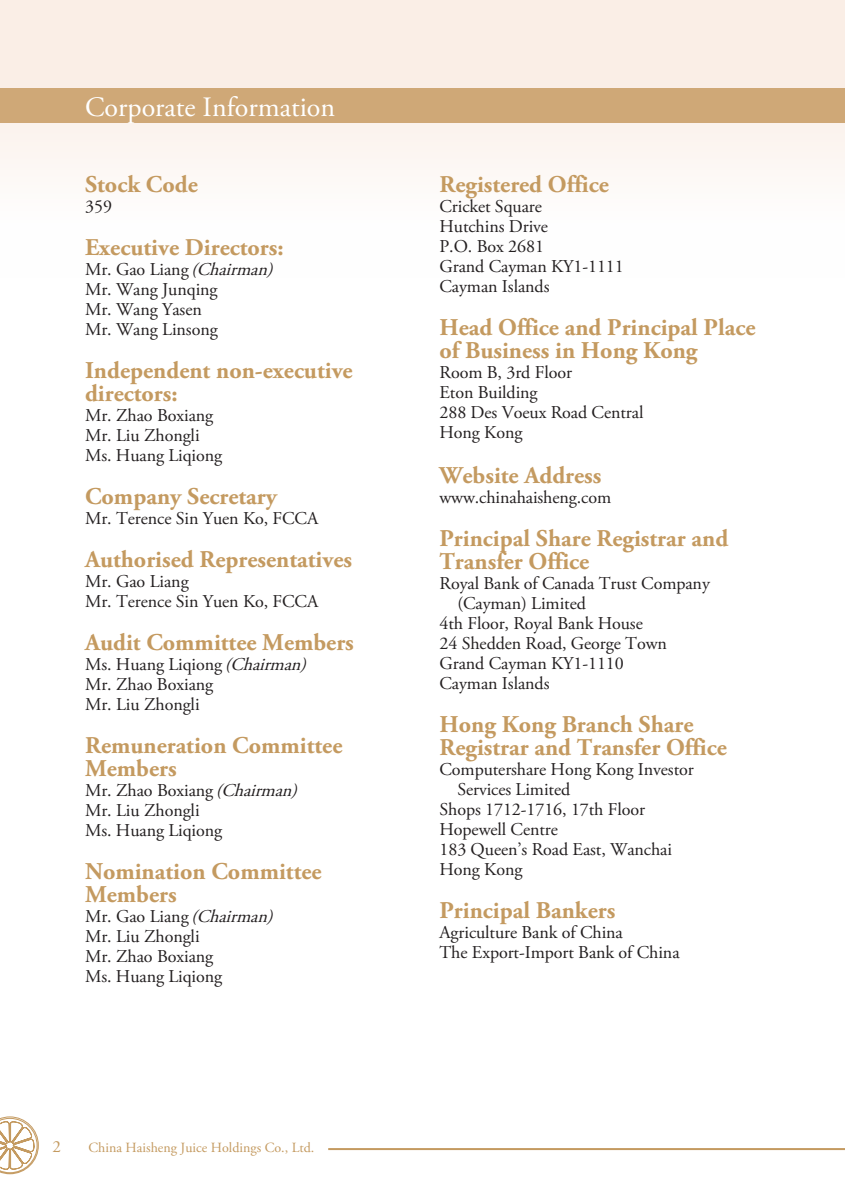
<style>
.page{position:relative;width:845px;height:1191px;background:#fff}
.page>*{position:absolute;margin:0;border:0;box-sizing:border-box;transform-origin:0 0}
.t1{font:28px "Adobe Garamond Pro";color:#fff}
.t2{font:700 24px/23px "Adobe Garamond Pro";color:#c49a60}
.t3{font:18px/20px "Adobe Garamond Pro";letter-spacing:-.005em;color:#231f20}
.t4{font:17px "Adobe Garamond Pro";color:#c49a60}
.t5{font:14px "Adobe Garamond Pro";color:#c49a60}
.s1{font-style:italic}
</style>
<div class="page">
<div style="left:0;top:0;width:845px;height:278px;background:#fcf6f2"></div>
<div style="left:0;top:88px;width:845px;height:34px;background:#cfa877"></div>
<hr style="left:328px;top:1148px;width:517px;height:2px;background:#c49a60">
<svg style="left:0;top:1116px;width:39px;height:59px"></svg>
<h1 class="t1" style="left:85px;top:90px;width:252px">Corporate Information</h1>
<h2 class="t2" style="left:85px;top:173px;width:114px">Stock Code</h2>
<p class="t3" style="left:85px;top:196px;width:28px">359</p>
<h2 class="t2" style="left:85px;top:236px;width:200px">Executive Directors:</h2>
<p class="t3" style="left:85px;top:259px;width:195px">M r . G a o L i a n g <span class="s1">(Chairman)<br></span>Mr. Wang Junqing<br>Mr. Wang Yasen<br>Mr. Wang Linsong</p>
<h2 class="t2" style="left:85px;top:359px;width:269px">Independent non-executive directors:</h2>
<p class="t3" style="left:85px;top:405px;width:139px">Mr. Zhao Boxiang<br>Mr. Liu Zhongli<br>Ms. Huang Liqiong</p>
<h2 class="t2" style="left:85px;top:485px;width:193px">Company Secretary</h2>
<p class="t3" style="left:85px;top:508px;width:235px">Mr. Terence Sin Yuen Ko, FCCA</p>
<h2 class="t2" style="left:85px;top:548px;width:268px">Authorised Representatives</h2>
<p class="t3" style="left:85px;top:571px;width:235px">Mr. Gao Liang<br>Mr. Terence Sin Yuen Ko, FCCA</p>
<h2 class="t2" style="left:85px;top:631px;width:270px">Audit Committee Members</h2>
<p class="t3" style="left:85px;top:654px;width:229px">Ms. Huang Liqiong <span class="s1">(Chairman)<br></span>Mr. Zhao Boxiang<br>Mr. Liu Zhongli</p>
<h2 class="t2" style="left:85px;top:734px;width:259px">Remuneration Committee<br>Members</h2>
<p class="t3" style="left:85px;top:780px;width:220px">Mr. Zhao Boxiang <span class="s1">(Chairman)<br></span>Mr. Liu Zhongli<br>Ms. Huang Liqiong</p>
<h2 class="t2" style="left:85px;top:860px;width:238px">Nomination Committee<br>Members</h2>
<p class="t3" style="left:85px;top:906px;width:195px">M r . G a o L i a n g <span class="s1">(Chairman)<br></span>Mr. Liu Zhongli<br>Mr. Zhao Boxiang<br>Ms. Huang Liqiong</p>
<p class="t4" style="left:52px;top:1136px;width:10px">2</p>
<p class="t5" style="left:89px;top:1138px;width:227px">China Haisheng Juice Holdings Co., Ltd.</p>
<h2 class="t2" style="left:439px;top:173px;width:171px">Registered Office</h2>
<p class="t3" style="left:439px;top:196px;width:186px">Cricket Square<br>Hutchins Drive<br>P.O. Box 2681<br>Grand Cayman KY1-1111<br>Cayman Islands</p>
<h2 class="t2" style="left:439px;top:316px;width:317px">Head Office and Principal Place of Business in Hong Kong</h2>
<p class="t3" style="left:439px;top:362px;width:205px">Room B, 3rd Floor<br>Eton Building<br>288 Des Voeux Road Central<br>Hong Kong</p>
<h2 class="t2" style="left:439px;top:464px;width:163px">Website Address</h2>
<p class="t3" style="left:439px;top:487px;width:173px">www.chinahaisheng.com</p>
<h2 class="t2" style="left:439px;top:527px;width:290px">Principal Share Registrar and<br>Transfer Office</h2>
<p class="t3" style="left:439px;top:573px;width:272px">Royal Bank of Canada Trust Company</p>
<p class="t3" style="left:457px;top:593px;width:130px">(Cayman) Limited</p>
<p class="t3" style="left:439px;top:613px;width:205px">4th Floor, Royal Bank House</p>
<p class="t3" style="left:439px;top:633px;width:229px">24 Shedden Road, George Town</p>
<p class="t3" style="left:439px;top:653px;width:186px">Grand Cayman KY1-1110</p>
<p class="t3" style="left:439px;top:673px;width:111px">Cayman Islands</p>
<h2 class="t2" style="left:439px;top:713px;width:289px">Hong Kong Branch Share<br>Registrar and Transfer Office</h2>
<p class="t3" style="left:439px;top:759px;width:256px">Computershare Hong Kong Investor</p>
<p class="t3" style="left:457px;top:779px;width:114px">Services Limited</p>
<p class="t3" style="left:439px;top:799px;width:207px">Shops 1712-1716, 17th Floor</p>
<p class="t3" style="left:439px;top:819px;width:120px">Hopewell Centre</p>
<p class="t3" style="left:439px;top:839px;width:234px">183 Queen’s Road East, Wanchai</p>
<p class="t3" style="left:439px;top:859px;width:84px">Hong Kong</p>
<h2 class="t2" style="left:439px;top:899px;width:177px">Principal Bankers</h2>
<p class="t3" style="left:439px;top:922px;width:242px">Agriculture Bank of China<br>The Export-Import Bank of China</p>
</div>
